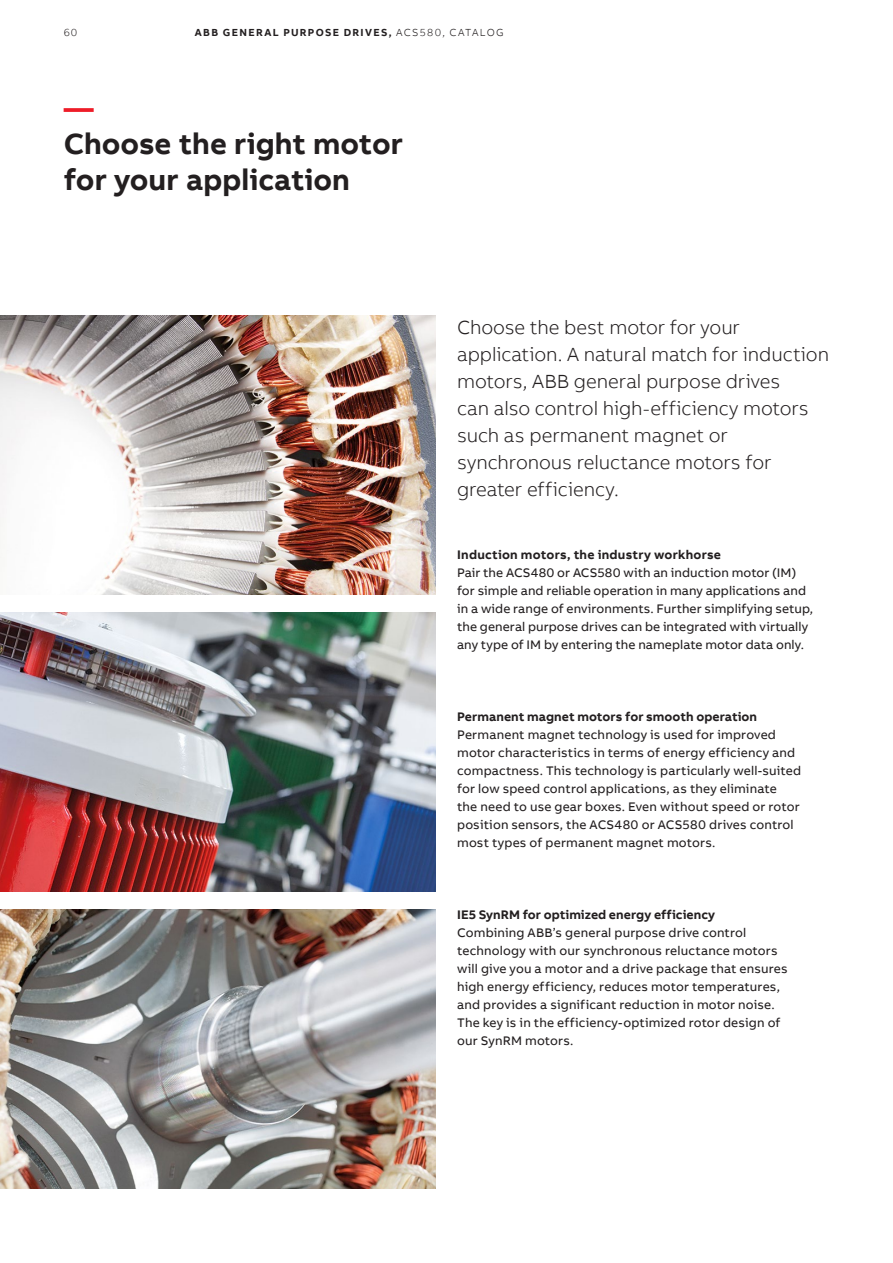
<style>
.page{position:relative;width:893px;height:1263px;background:#fff}
.page>*{position:absolute;margin:0;border:0;box-sizing:border-box;transform-origin:0 0}
.t1{font:700 30px/36px "AB Bvoice";color:#231f20}
.t2{font:700 30px "AB Bvoice";color:#ee1c28}
.t3{font:300 19.5px/27px "AB Bvoice";letter-spacing:-.005em;color:#231f20}
.t4{font:12.75px/18px "AB Bvoice";letter-spacing:.01em;color:#231f20}
.t5{font:700 12.75px "AB Bvoice";letter-spacing:.005em;color:#231f20}
.t6{font:700 10.5px "AB Bvoice";letter-spacing:.13em;color:#231f20}
.t7{font:300 10.5px "AB Bvoice";color:#231f20}
.s1{font-weight:300}
</style>
<div class="page">
<img style="left:0;top:316px;width:436px;height:279px">
<img style="left:0;top:910px;width:436px;height:279px">
<img style="left:0;top:613px;width:436px;height:279px">
<p class="t7" style="left:64px;top:26px;width:15px">60</p>
<p class="t6" style="left:195px;top:25px;width:310px">ABB GENERAL PURPOSE DRIVES, <span class="s1">ACS580, CATALOG</span></p>
<h1 class="t2" style="left:64px;top:89px;width:31px">—</h1>
<h1 class="t1" style="left:64px;top:126px;width:341px">Choose the right motor for your application</h1>
<h2 class="t3" style="left:457px;top:314px;width:374px">Choose the best motor for your application. A natural match for induction motors, ABB general purpose drives<br>can also control high-efficiency motors such as permanent magnet or synchronous reluctance motors for greater efficiency.</h2>
<p class="t5" style="left:457px;top:546px;width:265px">Induction motors, the industry workhorse</p>
<p class="t4" style="left:457px;top:564px;width:358px">Pair the ACS480 or ACS580 with an induction motor (IM) for simple and reliable operation in many applications and in a wide range of environments. Further simplifying setup, the general purpose drives can be integrated with virtually any type of IM by entering the nameplate motor data only.</p>
<p class="t5" style="left:457px;top:708px;width:302px">Permanent magnet motors for smooth operation</p>
<p class="t4" style="left:457px;top:726px;width:346px">Permanent magnet technology is used for improved motor characteristics in terms of energy efficiency and compactness. This technology is particularly well-suited for low speed control applications, as they eliminate<br>the need to use gear boxes. Even without speed or rotor position sensors, the ACS480 or ACS580 drives control most types of permanent magnet motors.</p>
<p class="t5" style="left:457px;top:906px;width:260px">IE5 SynRM for optimized energy efficiency</p>
<p class="t4" style="left:457px;top:924px;width:332px">Combining ABB’s general purpose drive control technology with our synchronous reluctance motors will give you a motor and a drive package that ensures high energy efficiency, reduces motor temperatures, and provides a significant reduction in motor noise.<br>The key is in the efficiency-optimized rotor design of our SynRM motors.</p>
</div>
